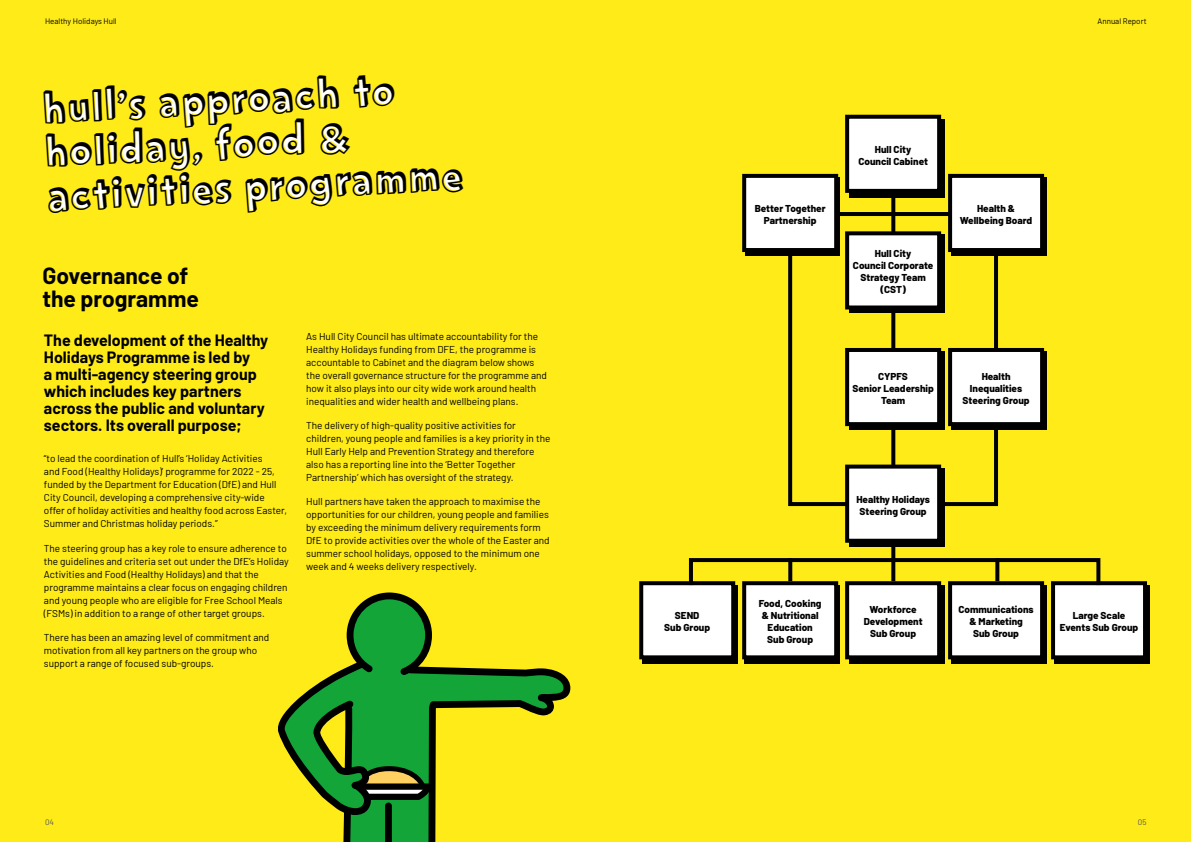
<style>
.page{position:relative;width:1191px;height:842px;background:#feeb17}
.page>*{position:absolute;margin:0;border:0;box-sizing:border-box;transform-origin:0 0}
.t1{font:47.4px/44px "Change 4 Life Headline Shadow";color:#000}
.t2{font:700 22.9px/23px "Barlow";color:#000}
.t3{font:700 16px/17px "Barlow";color:#000}
.t4{font:10px/13px "Barlow";color:#000}
.t5{font:800 10px/12px "Barlow";color:#000;text-align:center}
.t6{font:8px "Barlow";color:#000}
.t7{font:8px "Barlow";color:#575756}
</style>
<div class="page">
<div style="left:745px;top:177px;width:95px;height:78px;background:#000"></div>
<div style="left:951px;top:177px;width:96px;height:78px;background:#000"></div>
<div style="left:951px;top:351px;width:96px;height:79px;background:#000"></div>
<div style="left:849px;top:119px;width:95px;height:79px;background:#000"></div>
<div style="left:849px;top:234px;width:95px;height:79px;background:#000"></div>
<div style="left:849px;top:351px;width:95px;height:79px;background:#000"></div>
<div style="left:849px;top:468px;width:95px;height:79px;background:#000"></div>
<div style="left:849px;top:585px;width:95px;height:79px;background:#000"></div>
<div style="left:744px;top:585px;width:96px;height:79px;background:#000"></div>
<div style="left:642px;top:585px;width:95px;height:79px;background:#000"></div>
<div style="left:951px;top:585px;width:96px;height:79px;background:#000"></div>
<div style="left:1054px;top:585px;width:95px;height:79px;background:#000"></div>
<svg style="left:891px;top:198px;width:4px;height:383px"></svg>
<svg style="left:788px;top:563px;width:4px;height:18px"></svg>
<svg style="left:995px;top:563px;width:4px;height:18px"></svg>
<svg style="left:935px;top:246px;width:65px;height:262px"></svg>
<div style="left:950px;top:350px;width:92px;height:74px;background:#fff"></div>
<div style="left:948px;top:348px;width:96px;height:78px;border:4px solid #000"></div>
<div style="left:847px;top:117px;width:92px;height:74px;background:#fff"></div>
<div style="left:845px;top:115px;width:96px;height:78px;border:4px solid #000"></div>
<div style="left:847px;top:233px;width:92px;height:74px;background:#fff"></div>
<div style="left:845px;top:231px;width:96px;height:78px;border:4px solid #000"></div>
<div style="left:847px;top:350px;width:92px;height:74px;background:#fff"></div>
<div style="left:845px;top:348px;width:96px;height:78px;border:4px solid #000"></div>
<div style="left:847px;top:467px;width:92px;height:74px;background:#fff"></div>
<div style="left:845px;top:465px;width:96px;height:78px;border:4px solid #000"></div>
<div style="left:847px;top:583px;width:92px;height:74px;background:#fff"></div>
<div style="left:845px;top:581px;width:96px;height:78px;border:4px solid #000"></div>
<div style="left:744px;top:583px;width:92px;height:74px;background:#fff"></div>
<div style="left:742px;top:581px;width:96px;height:78px;border:4px solid #000"></div>
<div style="left:641px;top:583px;width:92px;height:74px;background:#fff"></div>
<div style="left:639px;top:581px;width:96px;height:78px;border:4px solid #000"></div>
<div style="left:950px;top:583px;width:92px;height:74px;background:#fff"></div>
<div style="left:948px;top:581px;width:96px;height:78px;border:4px solid #000"></div>
<div style="left:1053px;top:583px;width:92px;height:74px;background:#fff"></div>
<div style="left:1051px;top:581px;width:96px;height:78px;border:4px solid #000"></div>
<div style="left:950px;top:176px;width:92px;height:74px;background:#fff"></div>
<div style="left:948px;top:174px;width:96px;height:78px;border:4px solid #000"></div>
<div style="left:744px;top:176px;width:92px;height:74px;background:#fff"></div>
<div style="left:742px;top:174px;width:96px;height:78px;border:4px solid #000"></div>
<hr style="left:837px;top:212px;width:113px;height:4px;background:#000">
<svg style="left:786px;top:246px;width:64px;height:262px"></svg>
<div style="left:689px;top:558px;width:411px;height:29px;border:4px solid #000"></div>
<svg style="left:432px;top:667px;width:138px;height:175px"></svg>
<svg style="left:278px;top:592px;width:154px;height:250px"></svg>
<p class="t6" style="left:45px;top:16px;width:73px">Healthy Holidays Hull</p>
<p class="t6" style="left:1097px;top:16px;width:51px">Annual Report</p>
<h1 class="t1" style="left:42px;top:90px;width:419px;rotate:-3deg">Hull’s Approach to<br>Holiday, Food &amp;<br>Activities Programme</h1>
<h2 class="t2" style="left:42px;top:262px;width:158px">Governance of the programme</h2>
<h3 class="t3" style="left:44px;top:330px;width:226px">The development of the Healthy<br>Holidays Programme is led by<br>a multi-agency steering group which includes key partners across the public and voluntary sectors. Its overall purpose;</h3>
<p class="t4" style="left:44px;top:451px;width:245px">“to lead the coordination of Hull’s ‘Holiday Activities<br>and Food (Healthy Holidays)’ programme for 2022 - 25, funded by the Department for Education (DfE) and Hull City Council, developing a comprehensive city-wide offer of holiday activities and healthy food across Easter, Summer and Christmas holiday periods.”</p>
<p class="t4" style="left:44px;top:541px;width:246px">The steering group has a key role to ensure adherence to the guidelines and criteria set out under the DfE’s Holiday Activities and Food (Healthy Holidays) and that the programme maintains a clear focus on engaging children and young people who are eligible for Free School Meals (FSMs) in addition to a range of other target groups.</p>
<p class="t4" style="left:44px;top:630px;width:227px">There has been an amazing level of commitment and motivation from all key partners on the group who support a range of focused sub-groups.</p>
<p class="t4" style="left:306px;top:329px;width:242px">As Hull City Council has ultimate accountability for the Healthy Holidays funding from DFE, the programme is accountable to Cabinet and the diagram below shows the overall governance structure for the programme and how it also plays into our city wide work around health inequalities and wider health and wellbeing plans.</p>
<p class="t4" style="left:306px;top:418px;width:246px">The delivery of high-quality positive activities for children, young people and families is a key priority in the Hull Early Help and Prevention Strategy and therefore also has a reporting line into the ‘Better Together Partnership’ which has oversight of the strategy.</p>
<p class="t4" style="left:306px;top:494px;width:245px">Hull partners have taken the approach to maximise the opportunities for our children, young people and families by exceeding the minimum delivery requirements form DfE to provide activities over the whole of the Easter and summer school holidays, opposed to the minimum one week and 4 weeks delivery respectively.</p>
<p class="t5" style="left:754px;top:202px;width:72px">Better Together<br>Partnership</p>
<p class="t5" style="left:858px;top:142px;width:71px">Hull City<br>Council Cabinet</p>
<p class="t5" style="left:853px;top:247px;width:82px">Hull City<br>Council Corporate<br>Strategy Team (CST)</p>
<p class="t5" style="left:960px;top:202px;width:74px">Health &amp;<br>Wellbeing Board</p>
<p class="t5" style="left:852px;top:370px;width:83px">CYPFS<br>Senior Leadership<br>Team</p>
<p class="t5" style="left:962px;top:370px;width:69px">Health<br>Inequalities<br>Steering Group</p>
<p class="t5" style="left:856px;top:492px;width:75px">Healthy Holidays<br>Steering Group</p>
<p class="t5" style="left:758px;top:597px;width:64px">Food, Cooking &amp; Nutritional<br>Education<br>Sub Group</p>
<p class="t5" style="left:664px;top:609px;width:47px">SEND<br>Sub Group</p>
<p class="t5" style="left:958px;top:603px;width:77px">Communications &amp; Marketing<br>Sub Group</p>
<p class="t5" style="left:1059px;top:609px;width:80px">Large Scale<br>Events Sub Group</p>
<p class="t5" style="left:863px;top:603px;width:60px">Workforce<br>Development<br>Sub Group</p>
<p class="t7" style="left:45px;top:817px;width:10px">04</p>
<p class="t7" style="left:1138px;top:817px;width:10px">05</p>
</div>
